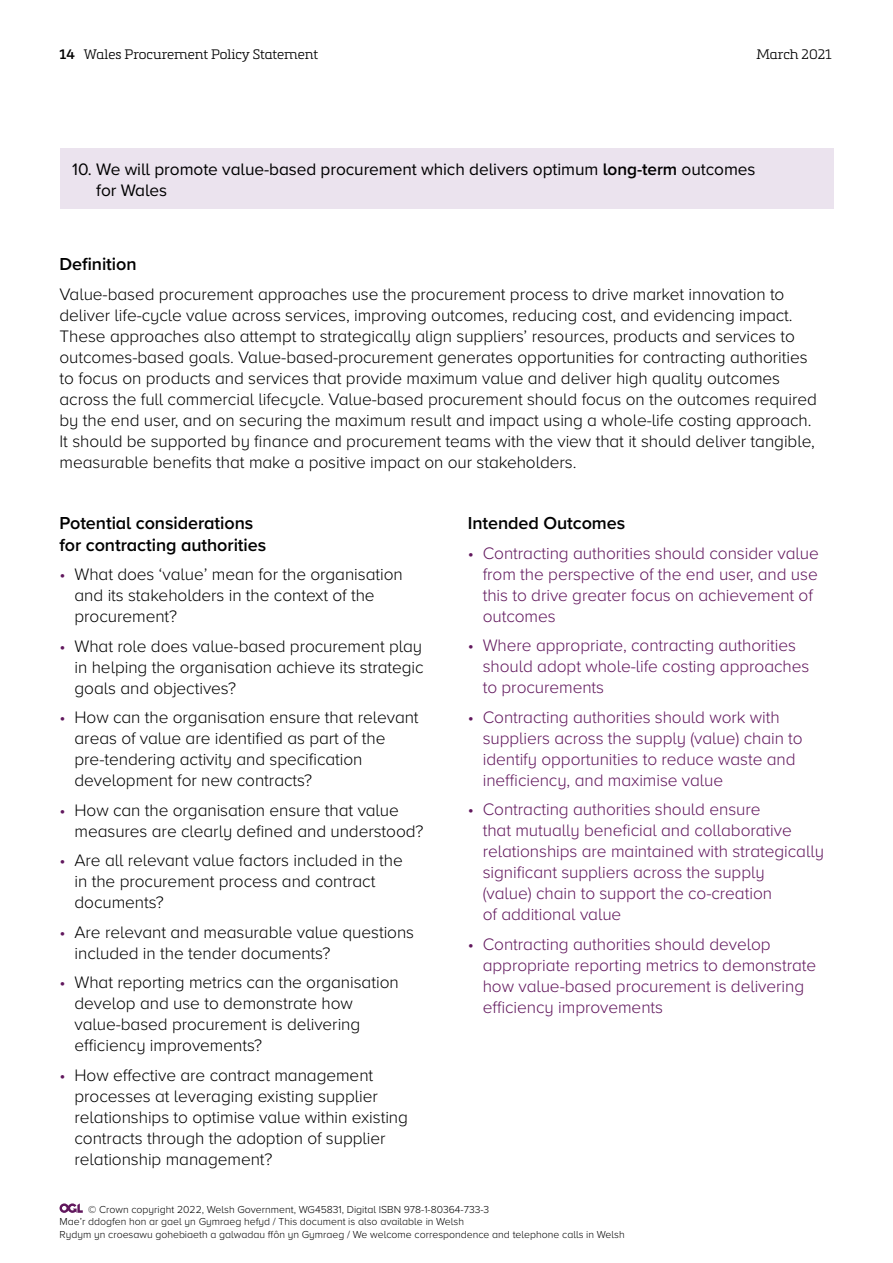
<style>
.page{position:relative;width:893px;height:1263px;background:#fff}
.page>*{position:absolute;margin:0;border:0;box-sizing:border-box;transform-origin:0 0}
.sub_sub_head_4{font:600 18px/21.6px "Proxima Nova";letter-spacing:-.005em;color:#000}
.Body{font:300 17.25px/21px "Proxima Nova";letter-spacing:-.005em;color:#000}
.bullet{font:300 17.25px/21px "Proxima Nova";letter-spacing:-.005em;color:#000}
.intended_outcomes{font:300 17.25px/21px "Proxima Nova";letter-spacing:-.005em;color:#61175d}
.last_bullet{font:300 17.25px/21px "Proxima Nova";letter-spacing:-.005em;color:#000}
.intended_outcomes_la{font:300 17.25px/21px "Proxima Nova";letter-spacing:-.005em;color:#61175d}
.body_regular{font:17.25px/21px "Proxima Nova";letter-spacing:-.005em;color:#000}
.t1{font:300 13.5px "Metronic Slab Pro";color:#000}
.t2{font:300 10.5px/12.6px "Proxima Nova";color:#000}
.s1{font-weight:600}
.s2{color:#61175d}
</style>
<div class="page">
<div style="left:60px;top:149px;width:773px;height:60px;background:#ebe3ee"></div>
<svg style="left:60px;top:1203px;width:23px;height:10px"></svg>
<p class="t1" style="left:60px;top:45px;width:260px"><span class="s1">14</span> Wales Procurement Policy Statement</p>
<p class="t1" style="left:756px;top:45px;width:77px">March 2021</p>
<p class="body_regular" style="left:96px;top:158px;width:661px;text-indent:-24px">10. We will promote value-based procurement which delivers optimum <span class="s1">long-term</span> outcomes for Wales</p>
<p class="sub_sub_head_4" style="left:60px;top:253px;width:79px">Definition</p>
<p class="Body" style="left:60px;top:283px;width:759px">Value-based procurement approaches use the procurement process to drive market innovation to deliver life-cycle value across services, improving outcomes, reducing cost, and evidencing impact.<br>These approaches also attempt to strategically align suppliers’ resources, products and services to outcomes-based goals. Value-based-procurement generates opportunities for contracting authorities to focus on products and services that provide maximum value and deliver high quality outcomes across the full commercial lifecycle. Value-based procurement should focus on the outcomes required by the end user, and on securing the maximum result and impact using a whole-life costing approach.<br>It should be supported by finance and procurement teams with the view that it should deliver tangible, measurable benefits that make a positive impact on our stakeholders.</p>
<p class="sub_sub_head_4" style="left:60px;top:512px;width:208px">Potential considerations for contracting authorities</p>
<p class="bullet" style="left:75px;top:563px;width:330px;text-indent:-15px"><span class="s2">•</span> What does ‘value’ mean for the organisation and its stakeholders in the context of the procurement?</p>
<p class="bullet" style="left:75px;top:635px;width:351px;text-align:justify;text-indent:-15px"><span class="s2">•</span> What role does value-based procurement play in helping the organisation achieve its strategic goals and objectives?</p>
<p class="bullet" style="left:75px;top:706px;width:346px;text-indent:-15px"><span class="s2">•</span> How can the organisation ensure that relevant areas of value are identified as part of the pre-tendering activity and specification development for new contracts?</p>
<p class="bullet" style="left:75px;top:799px;width:351px;text-indent:-15px"><span class="s2">•</span> How can the organisation ensure that value measures are clearly defined and understood?</p>
<p class="bullet" style="left:75px;top:849px;width:330px;text-indent:-15px"><span class="s2">•</span> Are all relevant value factors included in the in the procurement process and contract documents?</p>
<p class="bullet" style="left:75px;top:921px;width:341px;text-indent:-15px"><span class="s2">•</span> Are relevant and measurable value questions included in the tender documents?</p>
<p class="bullet" style="left:75px;top:971px;width:326px;text-indent:-15px"><span class="s2">•</span> What reporting metrics can the organisation develop and use to demonstrate how value‑based procurement is delivering efficiency improvements?</p>
<p class="last_bullet" style="left:75px;top:1064px;width:335px;text-indent:-15px"><span class="s2">•</span> How effective are contract management processes at leveraging existing supplier relationships to optimise value within existing contracts through the adoption of supplier relationship management?</p>
<p class="sub_sub_head_4" style="left:468px;top:512px;width:159px">Intended Outcomes</p>
<p class="intended_outcomes" style="left:483px;top:541px;width:338px;text-indent:-15px">• Contracting authorities should consider value from the perspective of the end user, and use this to drive greater focus on achievement of outcomes</p>
<p class="intended_outcomes" style="left:483px;top:634px;width:328px;text-indent:-15px">• Where appropriate, contracting authorities should adopt whole-life costing approaches to procurements</p>
<p class="intended_outcomes" style="left:483px;top:705px;width:322px;text-indent:-15px">• Contracting authorities should work with suppliers across the supply (value) chain to identify opportunities to reduce waste and inefficiency, and maximise value</p>
<p class="intended_outcomes" style="left:483px;top:798px;width:343px;text-indent:-15px">• Contracting authorities should ensure<br>that mutually beneficial and collaborative relationships are maintained with strategically significant suppliers across the supply<br>(value) chain to support the co-creation<br>of additional value</p>
<p class="intended_outcomes_la" style="left:483px;top:932px;width:335px;text-indent:-15px">• Contracting authorities should develop appropriate reporting metrics to demonstrate how value-based procurement is delivering efficiency improvements</p>
<p class="t2" style="left:60px;top:1202px;width:567px;text-indent:29px">© Crown copyright 2022, Welsh Government, WG45831, Digital ISBN 978-1-80364-733-3<br>Mae’r ddogfen hon ar gael yn Gymraeg hefyd / This document is also available in Welsh<br>Rydym yn croesawu gohebiaeth a galwadau ffôn yn Gymraeg / We welcome correspondence and telephone calls in Welsh</p>
</div>
